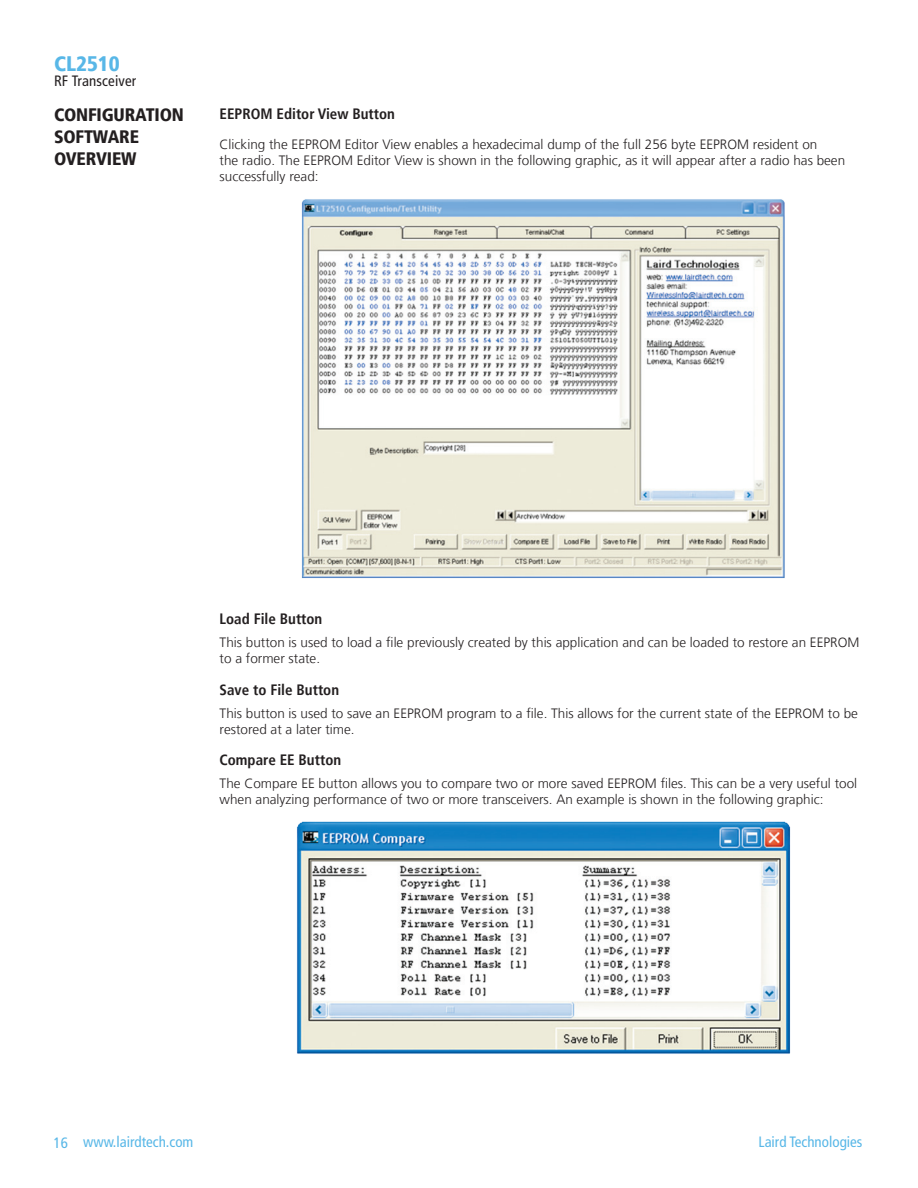
<style>
.page{position:relative;width:918px;height:1188px;background:#fff}
.page>*{position:absolute;margin:0;border:0;box-sizing:border-box;transform-origin:0 0}
.t1{font:900 condensed 21px "Frutiger LT";color:#58b7e7}
.t2{font:900 condensed 18px/21.6px "Frutiger LT";letter-spacing:-.01em;color:#231f20}
.t3{font:700 condensed 15px "Frutiger LT";color:#231f20}
.t4{font:condensed 15px "Frutiger LT";color:#58b7e7}
.t5{font:condensed 15px "Frutiger LT";letter-spacing:.01em;color:#231f20}
.t6{font:300 13.5px/16.2px "Frutiger LT";color:#231f20}
</style>
<div class="page">
<img style="left:301px;top:199px;width:484px;height:380px">
<img style="left:297px;top:821px;width:494px;height:233px">
<h1 class="t1" style="left:54px;top:51px;width:67px">CL2510</h1>
<p class="t5" style="left:54px;top:72px;width:84px">RF Transceiver</p>
<h2 class="t2" style="left:54px;top:104px;width:21px">CONFI</h2>
<h2 class="t2" style="left:102px;top:104px;width:23px">GURATION</h2>
<h2 class="t2" style="left:54px;top:126px;width:23px">SOFTWARE<br>OVERVIEW</h2>
<p class="t3" style="left:220px;top:105px;width:177px">EEPROM Editor View Button</p>
<p class="t6" style="left:220px;top:136px;width:627px">Clicking the EEPROM Editor View enables a hexadecimal dump of the full 256 byte EEPROM resident on<br>the radio. The EEPROM Editor View is shown in the following graphic, as it will appear after a radio has been successfully read:</p>
<p class="t3" style="left:220px;top:610px;width:104px">Load File Button</p>
<p class="t6" style="left:220px;top:634px;width:641px">This button is used to load a file previously created by this application and can be loaded to restore an EEPROM to a former state.</p>
<p class="t3" style="left:220px;top:681px;width:121px">Save to File Button</p>
<p class="t6" style="left:220px;top:705px;width:640px">This button is used to save an EEPROM program to a file. This allows for the current state of the EEPROM to be restored at a later time.</p>
<p class="t3" style="left:220px;top:751px;width:123px">Compare EE Button</p>
<p class="t6" style="left:220px;top:776px;width:639px">The Compare EE button allows you to compare two or more saved EEPROM files. This can be a very useful tool when analyzing performance of two or more transceivers. An example is shown in the following graphic:</p>
<p class="t4" style="left:54px;top:1133px;width:141px">16 www.lairdtech.com</p>
<p class="t4" style="left:759px;top:1133px;width:105px">Laird Technologies</p>
</div>
